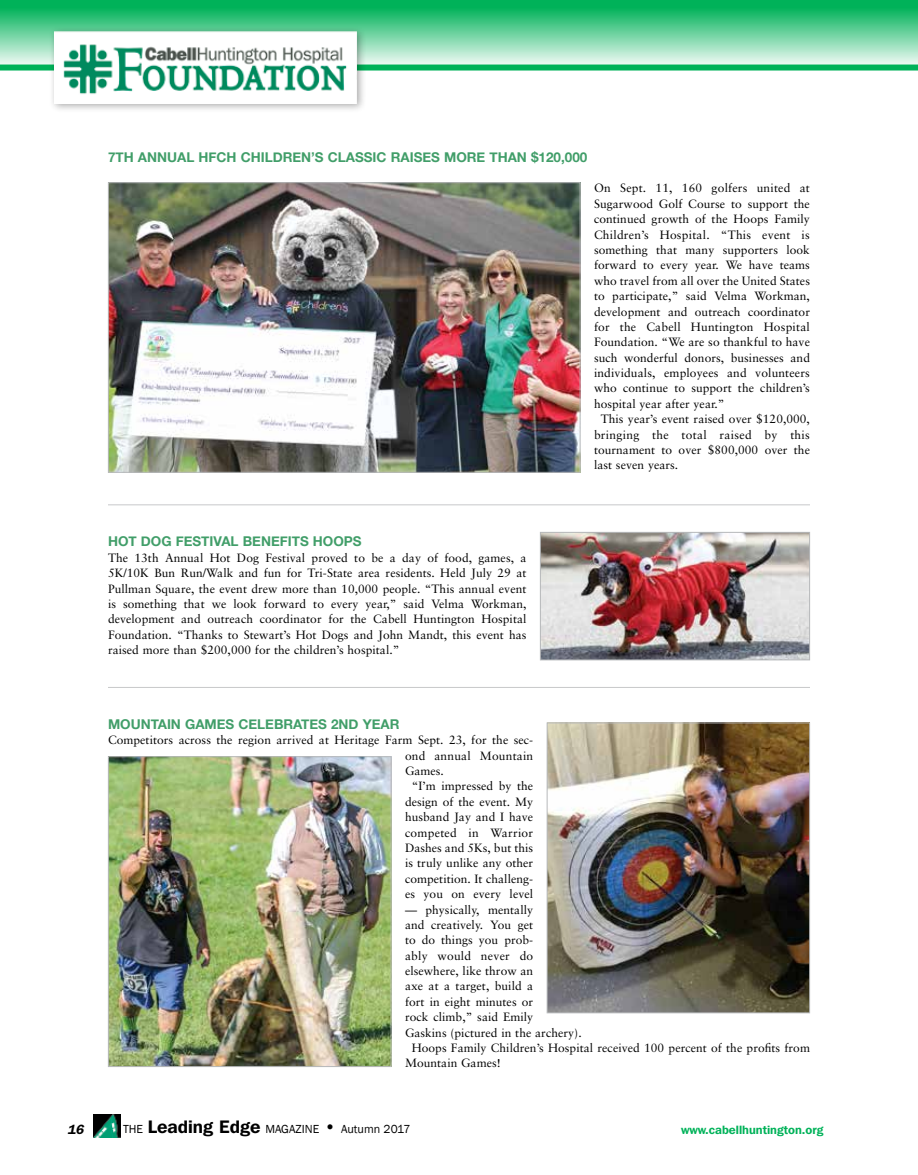
<style>
.page{position:relative;width:918px;height:1175px;background:#fff}
.page>*{position:absolute;margin:0;border:0;box-sizing:border-box;transform-origin:0 0}
.t1{font:700 13.5px "Helvetica Neue";color:#419e69}
.t2{font:italic 600 13.5px "Franklin Gothic";color:#000}
.t3{font:12px/15.3px "Sabon";letter-spacing:.005em;color:#000;text-align:justify}
.t4{font:12px "Sabon";letter-spacing:.025em;color:#000}
.t5{font:12px "Franklin Gothic";color:#000}
.t6{font:600 12px "Franklin Gothic IT Cby BT";color:#00b259}
.s1{font-family:"Franklin Gothic IT Cby BT";font-weight:600;font-size:18px}
.s2{font-size:18px}
</style>
<div class="page">
<img style="left:93px;top:1114px;width:27px;height:23px">
<div style="left:0;top:0;width:918px;height:68px;background:linear-gradient(to bottom,#00aa48,#f4fbf8)"></div>
<div style="left:0;top:64px;width:918px;height:6px;background:#00b259"></div>
<div style="left:48px;top:26px;width:318px;height:87px;background:#000;opacity:.33"></div>
<img style="left:54px;top:32px;width:302px;height:71px">
<img style="left:542px;top:534px;width:266px;height:124px">
<div style="left:540px;top:532px;width:270px;height:128px;border:1px solid #b6b8ba"></div>
<img style="left:110px;top:758px;width:280px;height:306px">
<div style="left:108px;top:756px;width:284px;height:310px;border:1px solid #b6b8ba"></div>
<img style="left:110px;top:184px;width:468px;height:286px">
<div style="left:108px;top:182px;width:472px;height:290px;border:1px solid #b6b8ba"></div>
<hr style="left:108px;top:504px;width:702px;height:1px;background:#c7c8ca">
<hr style="left:108px;top:687px;width:702px;height:1px;background:#c7c8ca">
<img style="left:549px;top:724px;width:259px;height:287px">
<div style="left:547px;top:722px;width:263px;height:291px;border:1px solid #b6b8ba"></div>
<p class="t1" style="left:108px;top:148px;width:481px">7TH ANNUAL HFCH CHILDREN’S CLASSIC RAISES MORE THAN $120,000</p>
<p class="t1" style="left:108px;top:533px;width:255px">HOT DOG FESTIVAL BENEFITS HOOPS</p>
<p class="t3" style="left:108px;top:550px;width:420px">The 13th Annual Hot Dog Festival proved to be a day of food, games, a 5K/10K Bun Run/Walk and fun for Tri-State area residents. Held July 29 at Pullman Square, the event drew more than 10,000 people. “This annual event is something that we look forward to every year,” said Velma Workman, development and outreach coordinator for the Cabell Huntington Hospital Foundation. “Thanks to Stewart’s Hot Dogs and John Mandt, this event has raised more than $200,000 for the children’s hospital.”</p>
<p class="t3" style="left:594px;top:180px;width:217px">On Sept. 11, 160 golfers united at</p>
<p class="t3" style="left:594px;top:196px;width:217px">Sugarwood Golf Course to support the</p>
<p class="t3" style="left:594px;top:211px;width:217px">continued growth of the Hoops Family</p>
<p class="t3" style="left:594px;top:227px;width:217px">Children’s Hospital. “This event is</p>
<p class="t3" style="left:594px;top:242px;width:217px">something that many supporters look</p>
<p class="t3" style="left:594px;top:257px;width:217px">forward to every year. We have teams</p>
<p class="t3" style="left:594px;top:273px;width:218px">who travel from all over the United States</p>
<p class="t3" style="left:594px;top:288px;width:218px">to participate,” said Velma Workman,</p>
<p class="t3" style="left:594px;top:303px;width:218px">development and outreach coordinator</p>
<p class="t3" style="left:594px;top:319px;width:217px">for the Cabell Huntington Hospital</p>
<p class="t3" style="left:594px;top:334px;width:218px">Foundation. “We are so thankful to have</p>
<p class="t3" style="left:594px;top:350px;width:218px">such wonderful donors, businesses and</p>
<p class="t3" style="left:594px;top:365px;width:217px">individuals, employees and volunteers</p>
<p class="t3" style="left:594px;top:380px;width:217px">who continue to support the children’s</p>
<p class="t3" style="left:594px;top:396px;width:132px">hospital year after year.”</p>
<p class="t3" style="left:601px;top:411px;width:211px">This year’s event raised over $120,000,</p>
<p class="t4" style="left:594px;top:427px;width:217px">bringing the total raised by this</p>
<p class="t3" style="left:594px;top:442px;width:217px">tournament to over $800,000 over the</p>
<p class="t3" style="left:594px;top:457px;width:86px">last seven years.</p>
<p class="t1" style="left:108px;top:716px;width:293px">MOUNTAIN GAMES CELEBRATES 2ND YEAR</p>
<p class="t3" style="left:108px;top:732px;width:427px">Competitors across the region arrived at Heritage Farm Sept. 23, for the sec-</p>
<p class="t3" style="left:405px;top:747px;width:130px">ond annual Mountain</p>
<p class="t3" style="left:405px;top:763px;width:40px">Games.</p>
<p class="t3" style="left:412px;top:778px;width:123px">“I’m impressed by the</p>
<p class="t3" style="left:405px;top:794px;width:130px">design of the event. My</p>
<p class="t3" style="left:405px;top:809px;width:130px">husband Jay and I have</p>
<p class="t4" style="left:405px;top:825px;width:130px">competed in Warrior</p>
<p class="t3" style="left:405px;top:840px;width:130px">Dashes and 5Ks, but this</p>
<p class="t3" style="left:405px;top:855px;width:130px">is truly unlike any other</p>
<p class="t3" style="left:405px;top:870px;width:130px">competition. It challeng-</p>
<p class="t3" style="left:405px;top:886px;width:130px">es you on every level</p>
<p class="t3" style="left:405px;top:901px;width:130px">— physically, mentally</p>
<p class="t3" style="left:405px;top:917px;width:130px">and creatively. You get</p>
<p class="t3" style="left:405px;top:932px;width:130px">to do things you prob-</p>
<p class="t3" style="left:405px;top:947px;width:130px">ably would never do</p>
<p class="t3" style="left:405px;top:963px;width:130px">elsewhere, like throw an</p>
<p class="t3" style="left:405px;top:978px;width:130px">axe at a target, build a</p>
<p class="t3" style="left:405px;top:993px;width:130px">fort in eight minutes or</p>
<p class="t3" style="left:405px;top:1009px;width:130px">rock climb,” said Emily</p>
<p class="t3" style="left:405px;top:1024px;width:178px">Gaskins (pictured in the archery).</p>
<p class="t3" style="left:412px;top:1040px;width:400px">Hoops Family Children’s Hospital received 100 percent of the profits from</p>
<p class="t3" style="left:405px;top:1055px;width:97px">Mountain Games!</p>
<p class="t2" style="left:68px;top:1121px;width:18px">16</p>
<p class="t5" style="left:123px;top:1121px;width:289px">THE <span class="s1">Leading Edge</span> MAGAZINE <span class="s2">•</span> Autumn 2017</p>
<p class="t6" style="left:681px;top:1122px;width:144px">www.cabellhuntington.org</p>
</div>
